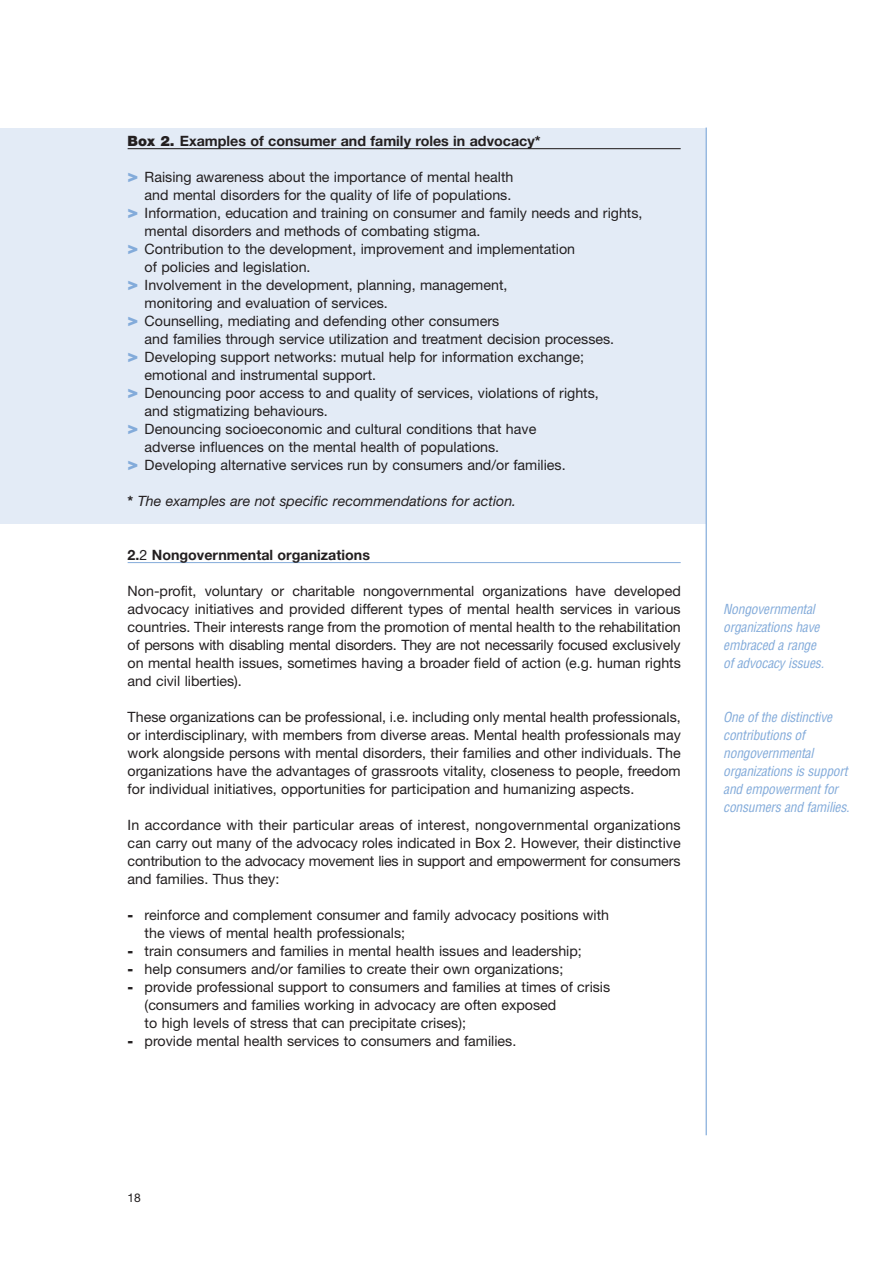
<style>
.page{position:relative;width:893px;height:1263px;background:#fff}
.page>*{position:absolute;margin:0;border:0;box-sizing:border-box;transform-origin:0 0}
.t1{font:14.25px/18px "Helvetica Neue";color:#231f20;text-align:justify}
.t2{font:700 14.25px "Helvetica Neue";color:#231f20}
.t3{font:italic 14.25px "Helvetica Neue";color:#231f20}
.t4{font:italic condensed 13.5px/18px "Helvetica";color:#83abda}
.t5{font:12px "Helvetica Neue";color:#231f20}
.s1{font-weight:900}
.s2{font-weight:900;font-size:18px;color:#83abda}
.s3{font-weight:700;font-style:normal}
.s4{font-weight:400}
</style>
<div class="page">
<div style="left:0;top:128px;width:706px;height:396px;background:#e3ebf6"></div>
<hr style="left:128px;top:148px;width:552px;height:1px;background:#231f20">
<hr style="left:128px;top:562px;width:552px;height:1px;background:#83abda">
<hr style="left:705px;top:128px;width:1px;height:1007px;background:#83abda">
<p class="t2" style="left:128px;top:135px;width:414px"><span class="s1">Box 2.</span> Examples of consumer and family roles in advocacy*</p>
<p class="t1" style="left:128px;top:169px;width:387px"><span class="s2">&gt;</span> Raising awareness about the importance of mental health</p>
<p class="t1" style="left:145px;top:187px;width:368px">and mental disorders for the quality of life of populations.</p>
<p class="t1" style="left:128px;top:205px;width:516px"><span class="s2">&gt;</span> Information, education and training on consumer and family needs and rights,</p>
<p class="t1" style="left:145px;top:223px;width:337px">mental disorders and methods of combating stigma.</p>
<p class="t1" style="left:128px;top:241px;width:449px"><span class="s2">&gt;</span> Contribution to the development, improvement and implementation</p>
<p class="t1" style="left:145px;top:259px;width:167px">of policies and legislation.</p>
<p class="t1" style="left:128px;top:277px;width:381px"><span class="s2">&gt;</span> Involvement in the development, planning, management,</p>
<p class="t1" style="left:145px;top:295px;width:245px">monitoring and evaluation of services.</p>
<p class="t1" style="left:128px;top:313px;width:373px"><span class="s2">&gt;</span> Counselling, mediating and defending other consumers</p>
<p class="t1" style="left:145px;top:331px;width:471px">and families through service utilization and treatment decision processes.</p>
<p class="t1" style="left:128px;top:349px;width:458px"><span class="s2">&gt;</span> Developing support networks: mutual help for information exchange;</p>
<p class="t1" style="left:145px;top:367px;width:233px">emotional and instrumental support.</p>
<p class="t1" style="left:128px;top:385px;width:472px"><span class="s2">&gt;</span> Denouncing poor access to and quality of services, violations of rights,</p>
<p class="t1" style="left:145px;top:403px;width:185px">and stigmatizing behaviours.</p>
<p class="t1" style="left:128px;top:421px;width:410px"><span class="s2">&gt;</span> Denouncing socioeconomic and cultural conditions that have</p>
<p class="t1" style="left:145px;top:439px;width:356px">adverse influences on the mental health of populations.</p>
<p class="t1" style="left:128px;top:457px;width:439px"><span class="s2">&gt;</span> Developing alternative services run by consumers and/or families.</p>
<p class="t3" style="left:128px;top:495px;width:390px"><span class="s3">*</span> The examples are not specific recommendations for action.</p>
<p class="t2" style="left:128px;top:549px;width:244px">2.<span class="s4">2</span> Nongovernmental organizations</p>
<p class="t1" style="left:128px;top:583px;width:554px">Non-profit, voluntary or charitable nongovernmental organizations have developed advocacy initiatives and provided different types of mental health services in various countries. Their interests range from the promotion of mental health to the rehabilitation of persons with disabling mental disorders. They are not necessarily focused exclusively on mental health issues, sometimes having a broader field of action (e.g. human rights and civil liberties).</p>
<p class="t1" style="left:128px;top:709px;width:554px">These organizations can be professional, i.e. including only mental health professionals, or interdisciplinary, with members from diverse areas. Mental health professionals may work alongside persons with mental disorders, their families and other individuals. The organizations have the advantages of grassroots vitality, closeness to people, freedom for individual initiatives, opportunities for participation and humanizing aspects.</p>
<p class="t1" style="left:128px;top:817px;width:554px">In accordance with their particular areas of interest, nongovernmental organizations can carry out many of the advocacy roles indicated in Box 2. However, their distinctive contribution to the advocacy movement lies in support and empowerment for consumers and families. Thus they:</p>
<p class="t1" style="left:145px;top:907px;width:466px;text-indent:-17px"><span class="s1">-</span> reinforce and complement consumer and family advocacy positions with the views of mental health professionals;</p>
<p class="t1" style="left:128px;top:943px;width:456px"><span class="s1">-</span> train consumers and families in mental health issues and leadership;</p>
<p class="t1" style="left:128px;top:961px;width:437px"><span class="s1">-</span> help consumers and/or families to create their own organizations;</p>
<p class="t1" style="left:145px;top:979px;width:467px;text-align:left;text-indent:-17px"><span class="s1">-</span> provide professional support to consumers and families at times of crisis (consumers and families working in advocacy are often exposed<br>to high levels of stress that can precipitate crises);</p>
<p class="t1" style="left:128px;top:1033px;width:390px"><span class="s1">-</span> provide mental health services to consumers and families.</p>
<p class="t4" style="left:723px;top:601px;width:105px">Nongovernmental organizations have embraced a range ofadvocacy issues.</p>
<p class="t4" style="left:723px;top:709px;width:130px">One ofthe distinctive contributions of nongovernmental organizations is support and empowermentfor consumers and families.</p>
<p class="t5" style="left:128px;top:1194px;width:15px">18</p>
</div>
